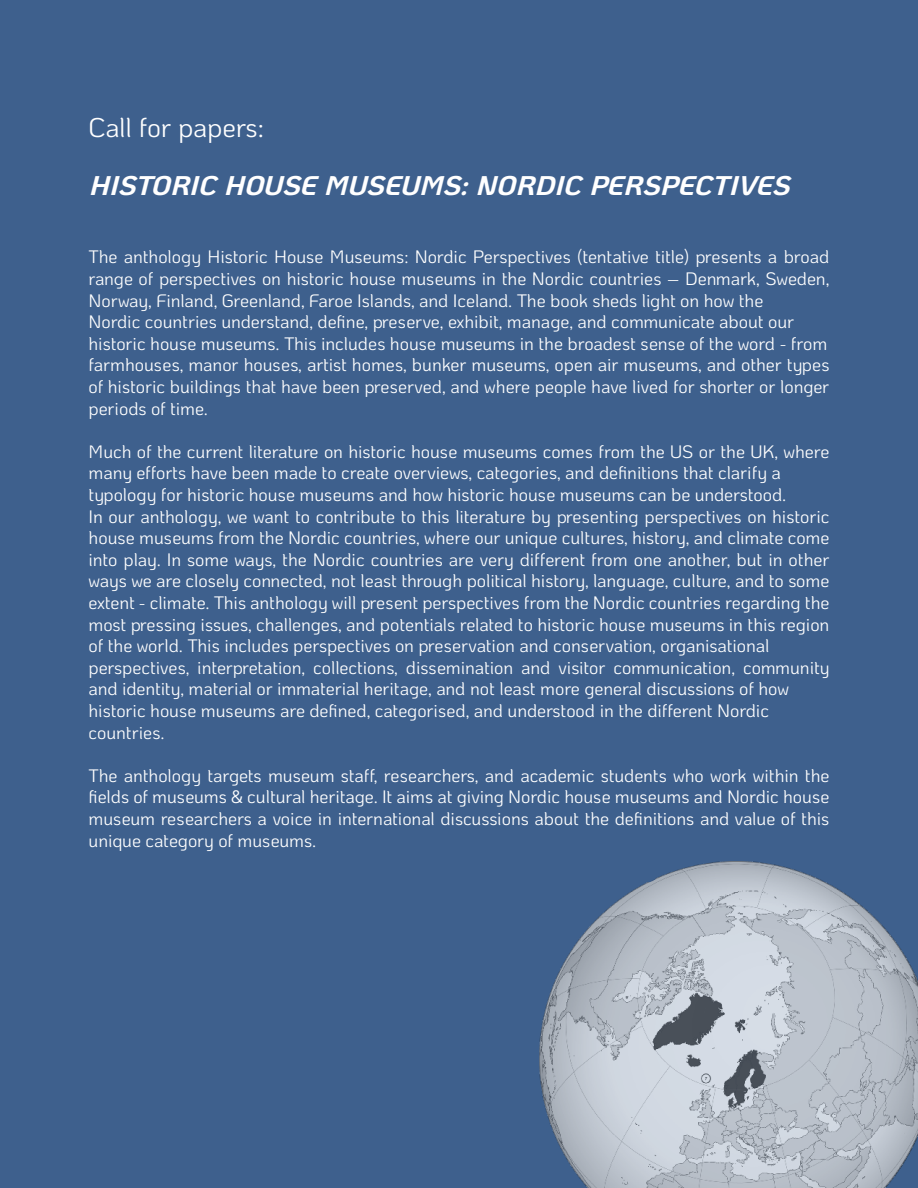
<style>
.page{position:relative;width:918px;height:1188px;background:#3e608d}
.page>*{position:absolute;margin:0;border:0;box-sizing:border-box;transform-origin:0 0}
.t1{font:italic 700 27px "Ko Ho";color:#fff;scale:1.04 1}
.t2{font:27px "Ko Ho";letter-spacing:-.005em;color:#fff}
.t3{font:18px/21.6px "Ko Ho";letter-spacing:-.005em;color:#fff}
</style>
<div class="page">
<img style="left:540px;top:862px;width:378px;height:326px">
<h1 class="t2" style="left:89px;top:111px;width:177px">Call for papers:</h1>
<h1 class="t1" style="left:89px;top:168px;width:683px">HISTORIC HOUSE MUSEUMS:NORDIC PERSPECTIVES</h1>
<p class="t3" style="left:89px;top:246px;width:742px">The anthology Historic House Museums: Nordic Perspectives (tentative title) presents a broad range of perspectives on historic house museums in the Nordic countries – Denmark, Sweden, Norway, Finland, Greenland, Faroe Islands, and Iceland. The book sheds light on how the<br>Nordic countries understand, define, preserve, exhibit, manage, and communicate about our historic house museums. This includes house museums in the broadest sense of the word - from farmhouses, manor houses, artist homes, bunker museums, open air museums, and other types of historic buildings that have been preserved, and where people have lived for shorter or longer periods of time.</p>
<p class="t3" style="left:89px;top:440px;width:742px">Much of the current literature on historic house museums comes from the US or the UK, where many efforts have been made to create overviews, categories, and definitions that clarify a typology for historic house museums and how historic house museums can be understood.<br>In our anthology, we want to contribute to this literature by presenting perspectives on historic house museums from the Nordic countries, where our unique cultures, history, and climate come into play. In some ways, the Nordic countries are very different from one another, but in other ways we are closely connected, not least through political history, language, culture, and to some extent - climate. This anthology will present perspectives from the Nordic countries regarding the most pressing issues, challenges, and potentials related to historic house museums in this region of the world. This includes perspectives on preservation and conservation, organisational perspectives, interpretation, collections, dissemination and visitor communication, community and identity, material or immaterial heritage, and not least more general discussions of how historic house museums are defined, categorised, and understood in the different Nordic countries.</p>
<p class="t3" style="left:89px;top:764px;width:742px;text-align:justify">The anthology targets museum staff, researchers, and academic students who work within the fields of museums &amp; cultural heritage. It aims at giving Nordic house museums and Nordic house museum researchers a voice in international discussions about the definitions and value of this unique category of museums.</p>
</div>
